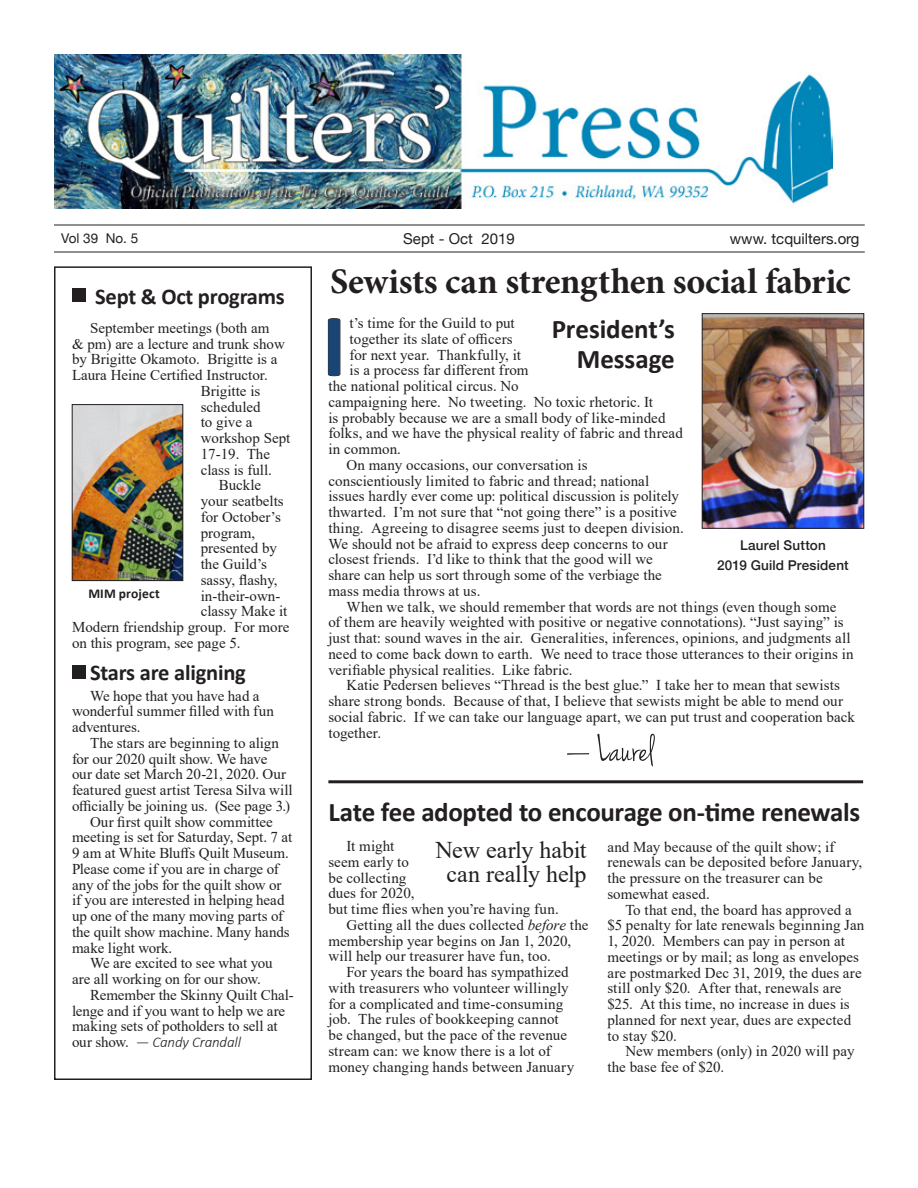
<style>
.page{position:relative;width:918px;height:1188px;background:#fff}
.page>*{position:absolute;margin:0;border:0;box-sizing:border-box;transform-origin:0 0}
.Main_Head_2{font:700 89.4px "Calibri";color:#194574}
.Main_Head{font:700 36px "Minion Pro";letter-spacing:-.01em;color:#231f20}
.Main_Head_2-2{font:700 27px "Calibri";letter-spacing:-.01em;color:#231f20}
.Main_Head_2-3{font:24px/24px "Times New Roman";letter-spacing:-.005em;color:#231f20;text-align:center}
.Side_Head{font:700 22.5px "Calibri";letter-spacing:-.01em;color:#231f20}
.Main_Head_2-4{font:700 22.5px "Calibri";letter-spacing:-.01em;color:#231f20}
.Main_Head_2-5{font:15px/15.8px "Times New Roman";color:#231f20}
.t1{font:15px "Helvetica Neue";color:#231f20}
.t2{font:500 13.5px "Helvetica Neue";letter-spacing:.015em;color:#231f20}
.Main_Head_2-6{font:700 13.5px "Calibri";letter-spacing:.01em;color:#231f20}
.t3{font:13.5px "Helvetica Neue";color:#231f20}
.s1{font-family:"Calibri";font-weight:300;font-style:italic}
.s2{font-style:italic}
</style>
<div class="page">
<div style="left:54px;top:266px;width:258px;height:814px;border:2px solid #231f20"></div>
<hr style="left:54px;top:225px;width:811px;height:1px;background:#231f20">
<hr style="left:54px;top:252px;width:811px;height:1px;background:#231f20">
<div style="left:72px;top:289px;width:13px;height:13px;background:#231f20"></div>
<div style="left:72px;top:666px;width:13px;height:13px;background:#231f20"></div>
<img style="left:54px;top:54px;width:779px;height:154px">
<img style="left:704px;top:315px;width:158px;height:211px">
<div style="left:702px;top:313px;width:162px;height:215px;border:1px solid #231f20"></div>
<svg style="left:567px;top:734px;width:88px;height:32px"></svg>
<svg style="left:327px;top:318px;width:14px;height:58px"></svg>
<hr style="left:328px;top:780px;width:535px;height:3px;background:#231f20">
<img style="left:74px;top:406px;width:107px;height:173px">
<div style="left:72px;top:404px;width:111px;height:177px;border:1px solid #231f20"></div>
<div style="left:306px;top:58px;width:99px;height:60px;background:#231f20;opacity:.85"></div>
<img style="left:302px;top:54px;width:92px;height:77px">
<img style="left:166px;top:54px;width:52px;height:35px">
<img style="left:54px;top:54px;width:33px;height:48px">
<p class="t3" style="left:61px;top:229px;width:79px">Vol 39 No. 5</p>
<p class="t1" style="left:403px;top:228px;width:113px">Sept - Oct 2019</p>
<p class="t1" style="left:730px;top:228px;width:131px">www. tcquilters.org</p>
<p class="Side_Head" style="left:95px;top:280px;width:191px">Sept &amp; Oct programs</p>
<p class="Main_Head_2-5" style="left:90px;top:319px;width:181px">September meetings (both am</p>
<p class="Main_Head_2-5" style="left:72px;top:335px;width:214px">&amp; pm) are a lecture and trunk show</p>
<p class="Main_Head_2-5" style="left:72px;top:351px;width:207px">by Brigitte Okamoto. Brigitte is a</p>
<p class="Main_Head_2-5" style="left:72px;top:367px;width:197px">Laura Heine Certified Instructor.</p>
<p class="Main_Head_2-5" style="left:201px;top:382px;width:61px">Brigitte is</p>
<p class="Main_Head_2-5" style="left:201px;top:398px;width:61px">scheduled</p>
<p class="Main_Head_2-5" style="left:201px;top:414px;width:53px">to give a</p>
<p class="Main_Head_2-5" style="left:201px;top:430px;width:91px">workshop Sept</p>
<p class="Main_Head_2-5" style="left:201px;top:445px;width:71px">17-19. The</p>
<p class="Main_Head_2-5" style="left:201px;top:461px;width:73px">class is full.</p>
<p class="Main_Head_2-5" style="left:219px;top:477px;width:44px">Buckle</p>
<p class="Main_Head_2-5" style="left:201px;top:493px;width:84px">your seatbelts</p>
<p class="Main_Head_2-5" style="left:201px;top:508px;width:82px">for October’s</p>
<p class="Main_Head_2-5" style="left:201px;top:524px;width:56px">program,</p>
<p class="Main_Head_2-5" style="left:201px;top:540px;width:78px">presented by</p>
<p class="Main_Head_2-5" style="left:201px;top:556px;width:68px">the Guild’s</p>
<p class="Main_Head_2-5" style="left:201px;top:571px;width:78px">sassy, flashy,</p>
<p class="Main_Head_2-5" style="left:201px;top:587px;width:81px">in-their-own-</p>
<p class="Main_Head_2-5" style="left:201px;top:603px;width:88px">classy Make it</p>
<p class="Main_Head_2-5" style="left:72px;top:619px;width:219px">Modern friendship group. For more</p>
<p class="Main_Head_2-5" style="left:72px;top:634px;width:170px">on this program, see page 5.</p>
<p class="Main_Head_2-4" style="left:90px;top:657px;width:157px">Stars are aligning</p>
<p class="Main_Head_2-5" style="left:72px;top:687px;width:203px;text-indent:18px">We hope that you have had a wonderful summer filled with fun adventures.</p>
<p class="Main_Head_2-5" style="left:72px;top:735px;width:222px;text-indent:18px">The stars are beginning to align for our 2020 quilt show. We have<br>our date set March 20-21, 2020. Our featured guest artist Teresa Silva will officially be joining us. (See page 3.)</p>
<p class="Main_Head_2-5" style="left:72px;top:813px;width:222px;text-indent:18px">Our first quilt show committee meeting is set for Saturday, Sept. 7 at<br>9 am at White Bluffs Quilt Museum.<br>Please come if you are in charge of any of the jobs for the quilt show or if you are interested in helping head up one of the many moving parts of the quilt show machine. Many hands make light work.</p>
<p class="Main_Head_2-5" style="left:72px;top:955px;width:202px;text-indent:18px">We are excited to see what you are all working on for our show.</p>
<p class="Main_Head_2-5" style="left:72px;top:987px;width:223px;text-indent:18px">Remember the Skinny Quilt Chal&shy;lenge and if you want to help we are making sets of potholders to sell at our show. <span class="s1">— Candy Crandall</span></p>
<p class="Main_Head_2-6" style="left:88px;top:584px;width:73px">MIM project</p>
<p class="Main_Head" style="left:330px;top:256px;width:522px">Sewists can strengthen social fabric</p>
<p class="Main_Head_2-2" style="left:552px;top:310px;width:124px">President’s</p>
<p class="Main_Head_2-2" style="left:577px;top:340px;width:100px">Message</p>
<p class="Main_Head_2" style="left:322px;top:283px;width:25px">I</p>
<p class="Main_Head_2-5" style="left:350px;top:315px;width:167px">t’s time for the Guild to put</p>
<p class="Main_Head_2-5" style="left:350px;top:331px;width:165px">together its slate of officers</p>
<p class="Main_Head_2-5" style="left:350px;top:346px;width:173px">for next year. Thankfully, it</p>
<p class="Main_Head_2-5" style="left:350px;top:362px;width:181px">is a process far different from</p>
<p class="Main_Head_2-5" style="left:328px;top:378px;width:192px">the national political circus. No</p>
<p class="Main_Head_2-5" style="left:328px;top:394px;width:326px">campaigning here. No tweeting. No toxic rhetoric. It</p>
<p class="Main_Head_2-5" style="left:328px;top:409px;width:339px">is probably because we are a small body of like-minded</p>
<p class="Main_Head_2-5" style="left:328px;top:425px;width:356px">folks, and we have the physical reality of fabric and thread</p>
<p class="Main_Head_2-5" style="left:328px;top:441px;width:74px">in common.</p>
<p class="Main_Head_2-5" style="left:328px;top:457px;width:357px;text-indent:18px">On many occasions, our conversation is conscientiously limited to fabric and thread; national issues hardly ever come up: political discussion is politely thwarted. I’m not sure that “not going there” is a positive thing. Agreeing to disagree seems just to deepen division.<br>We should not be afraid to express deep concerns to our closest friends. I’d like to think that the good will we share can help us sort through some of the verbiage the mass media throws at us.</p>
<p class="Main_Head_2-5" style="left:328px;top:598px;width:527px;text-indent:18px">When we talk, we should remember that words are not things (even though some<br>of them are heavily weighted with positive or negative connotations). “Just saying” is just that: sound waves in the air. Generalities, inferences, opinions, and judgments all need to come back down to earth. We need to trace those utterances to their origins in verifiable physical realities. Like fabric.</p>
<p class="Main_Head_2-5" style="left:328px;top:677px;width:528px;text-indent:18px">Katie Pedersen believes “Thread is the best glue.” I take her to mean that sewists share strong bonds. Because of that, I believe that sewists might be able to mend our social fabric. If we can take our language apart, we can put trust and cooperation back together.</p>
<p class="t2" style="left:740px;top:535px;width:87px">Laurel Sutton</p>
<p class="t2" style="left:717px;top:554px;width:133px">2019 Guild President</p>
<p class="Main_Head_2-2" style="left:328px;top:793px;width:533px">Late fee adopted to encourage on-time renewals</p>
<p class="Main_Head_2-5" style="left:607px;top:838px;width:256px">and May because of the quilt show; if renewals can be deposited before January, the pressure on the treasurer can be somewhat eased.</p>
<p class="Main_Head_2-5" style="left:607px;top:901px;width:259px;text-indent:18px">To that end, the board has approved a $5 penalty for late renewals beginning Jan 1, 2020. Members can pay in person at meetings or by mail; as long as envelopes are postmarked Dec 31, 2019, the dues are still only $20. After that, renewals are $25. At this time, no increase in dues is planned for next year, dues are expected to stay $20.</p>
<p class="Main_Head_2-5" style="left:607px;top:1043px;width:249px;text-indent:18px">New members (only) in 2020 will pay the base fee of $20.</p>
<p class="Main_Head_2-5" style="left:328px;top:838px;width:232px;text-indent:18px">It might<br>seem early to<br>be collecting<br>dues for 2020,<br>but time flies when you’re having fun.</p>
<p class="Main_Head_2-5" style="left:328px;top:916px;width:262px;text-indent:18px">Getting all the dues collected <span class="s2">before</span> the membership year begins on Jan 1, 2020, will help our treasurer have fun, too.</p>
<p class="Main_Head_2-5" style="left:328px;top:964px;width:247px;text-indent:18px">For years the board has sympathized with treasurers who volunteer willingly for a complicated and time-consuming job. The rules of bookkeeping cannot be changed, but the pace of the revenue stream can: we know there is a lot of money changing hands between January</p>
<p class="Main_Head_2-3" style="left:436px;top:837px;width:153px">New early habit can really help</p>
</div>
